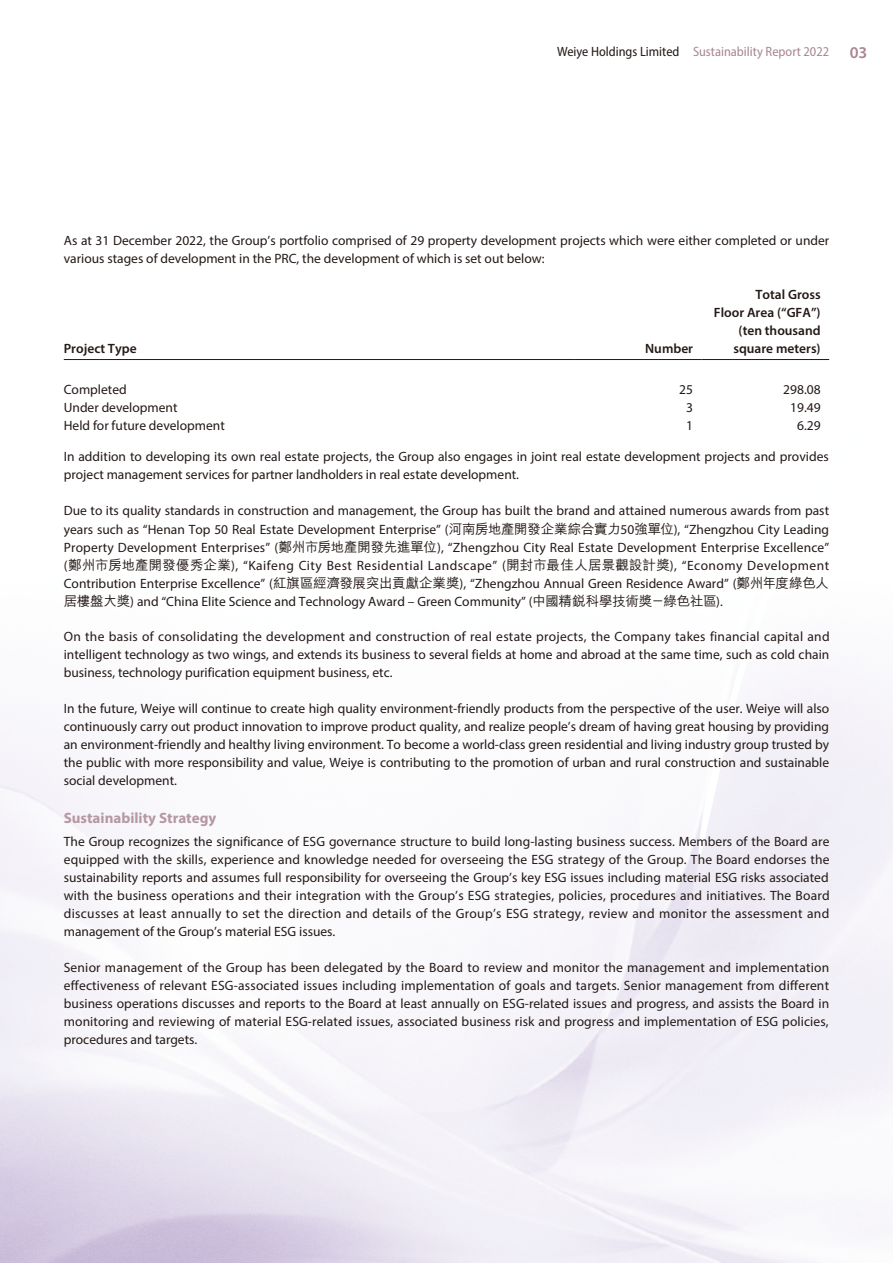
<style>
.page{position:relative;width:893px;height:1263px;background:#fff}
.page>*{position:absolute;margin:0;border:0;box-sizing:border-box;transform-origin:0 0}
.t1{font:700 15px "Myriad Pro";color:#b598a1}
.t2{font:13.5px/18px "Myriad Pro";color:#231916;text-align:justify}
.t3{font:600 13.5px/18px "Myriad Pro";color:#231916;text-align:right}
.t4{font:semi-condensed 13.5px "Myriad Pro";color:#a88791}
.s1{color:#231916}
.s2{font-weight:600;font-stretch:normal;font-size:16.5px}
.s3{font-family:"M Hei HK";font-weight:500}
</style>
<div class="page">
<hr style="left:64px;top:359px;width:510px;height:1px;background:#231916">
<hr style="left:574px;top:359px;width:128px;height:1px;background:#231916">
<hr style="left:702px;top:359px;width:127px;height:1px;background:#231916">
<p class="t4" style="left:557px;top:44px;width:312px"><span class="s1">Weiye Holdings Limited</span> Sustainability Report 2022 <span class="s2">03</span></p>
<p class="t2" style="left:64px;top:231px;width:767px">As at 31 December 2022, the Group’s portfolio comprised of 29 property development projects which were either completed or under various stages of development in the PRC, the development of which is set out below:</p>
<p class="t3" style="left:64px;top:339px;width:74px">Project Type</p>
<p class="t3" style="left:645px;top:339px;width:49px">Number</p>
<p class="t3" style="left:714px;top:285px;width:108px">Total Gross<br>Floor Area (“GFA”) (ten thousand square meters)</p>
<p class="t2" style="left:64px;top:380px;width:64px">Completed</p>
<p class="t2" style="left:679px;top:380px;width:15px">25</p>
<p class="t2" style="left:783px;top:380px;width:39px">298.08</p>
<p class="t2" style="left:64px;top:398px;width:115px">Under development</p>
<p class="t2" style="left:686px;top:398px;width:8px">3</p>
<p class="t2" style="left:790px;top:398px;width:32px">19.49</p>
<p class="t2" style="left:64px;top:416px;width:163px">Held for future development</p>
<p class="t2" style="left:686px;top:416px;width:8px">1</p>
<p class="t2" style="left:797px;top:416px;width:25px">6.29</p>
<p class="t2" style="left:64px;top:447px;width:767px">In addition to developing its own real estate projects, the Group also engages in joint real estate development projects and provides project management services for partner landholders in real estate development.</p>
<p class="t2" style="left:64px;top:501px;width:767px">Due to its quality standards in construction and management, the Group has built the brand and attained numerous awards from past years such as “Henan Top 50 Real Estate Development Enterprise” (<span class="s3">河南房地產開發企業綜合實力</span>50<span class="s3">強單位</span>), “Zhengzhou City Leading Property Development Enterprises” (<span class="s3">鄭州市房地產開發先進單位</span>), “Zhengzhou City Real Estate Development Enterprise Excellence” (<span class="s3">鄭州市房地產開發優秀企業</span>), “Kaifeng City Best Residential Landscape” (<span class="s3">開封市最佳人居景觀設計獎</span>), “Economy Development Contribution Enterprise Excellence” (<span class="s3">紅旗區經濟發展突出貢獻企業獎</span>), “Zhengzhou Annual Green Residence Award” (<span class="s3">鄭州年度綠色人居樓盤大獎</span>) and “China Elite Science and Technology Award – Green Community” (<span class="s3">中國精銳科學技術獎－綠色社區</span>).</p>
<p class="t2" style="left:64px;top:627px;width:767px">On the basis of consolidating the development and construction of real estate projects, the Company takes financial capital and intelligent technology as two wings, and extends its business to several fields at home and abroad at the same time, such as cold chain business, technology purification equipment business, etc.</p>
<p class="t2" style="left:64px;top:699px;width:767px">In the future, Weiye will continue to create high quality environment-friendly products from the perspective of the user. Weiye will also continuously carry out product innovation to improve product quality, and realize people’s dream of having great housing by providing an environment-friendly and healthy living environment. To become a world-class green residential and living industry group trusted by the public with more responsibility and value, Weiye is contributing to the promotion of urban and rural construction and sustainable social development.</p>
<p class="t1" style="left:64px;top:808px;width:154px">Sustainability Strategy</p>
<p class="t2" style="left:64px;top:832px;width:767px">The Group recognizes the significance of ESG governance structure to build long-lasting business success. Members of the Board are equipped with the skills, experience and knowledge needed for overseeing the ESG strategy of the Group. The Board endorses the sustainability reports and assumes full responsibility for overseeing the Group’s key ESG issues including material ESG risks associated with the business operations and their integration with the Group’s ESG strategies, policies, procedures and initiatives. The Board discusses at least annually to set the direction and details of the Group’s ESG strategy, review and monitor the assessment and management of the Group’s material ESG issues.</p>
<p class="t2" style="left:64px;top:958px;width:767px">Senior management of the Group has been delegated by the Board to review and monitor the management and implementation effectiveness of relevant ESG-associated issues including implementation of goals and targets. Senior management from different business operations discusses and reports to the Board at least annually on ESG-related issues and progress, and assists the Board in monitoring and reviewing of material ESG-related issues, associated business risk and progress and implementation of ESG policies, procedures and targets.</p>
</div>
